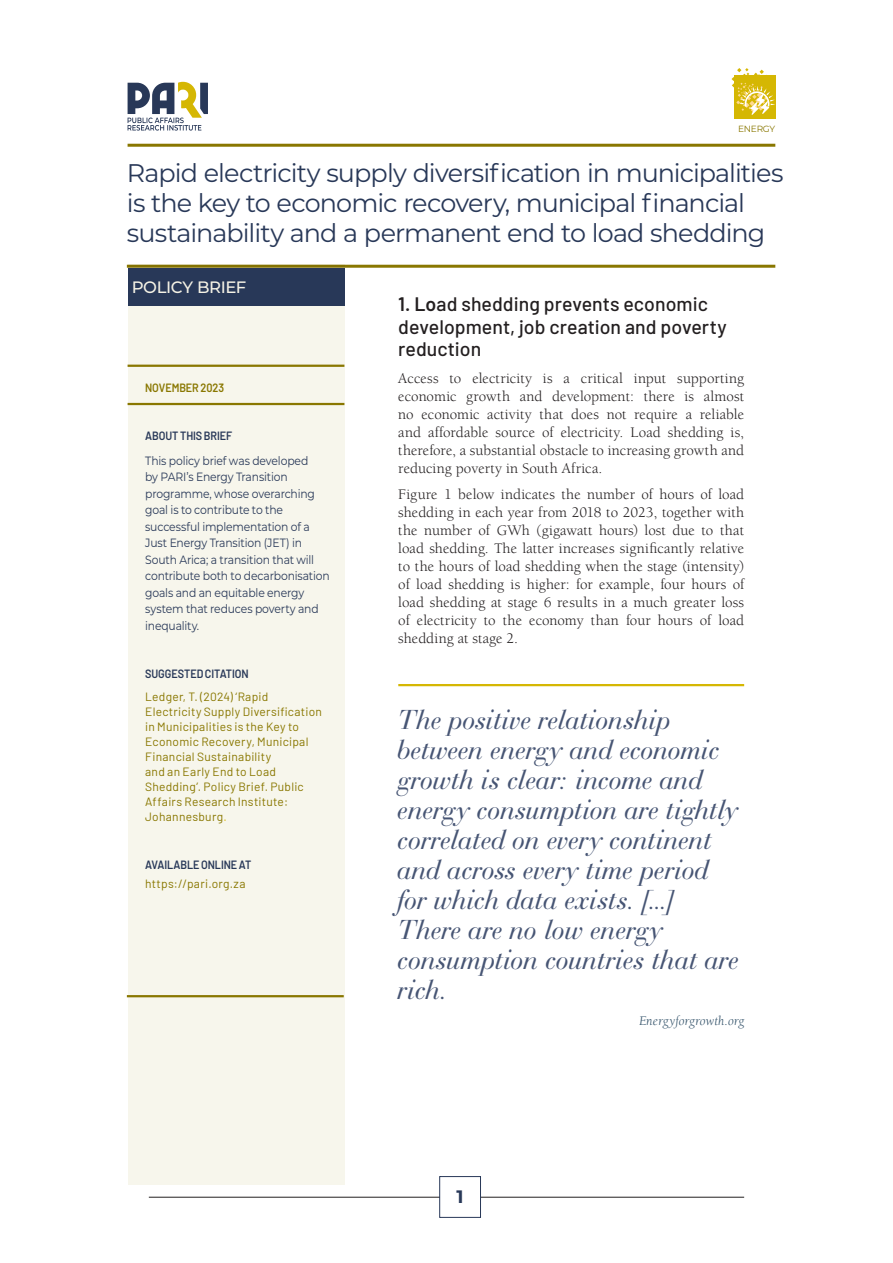
<style>
.page{position:relative;width:893px;height:1263px;background:#fff}
.page>*{position:absolute;margin:0;border:0;box-sizing:border-box;transform-origin:0 0}
.t1{font:italic 28.8px/30px "Bauer Bodoni BT";letter-spacing:.015em;color:#475574}
.t2{font:25.5px/30px "Montserrat";letter-spacing:-.035em;color:#283858}
.t3{font:500 19.5px/22.5px "Barlow";color:#231f20}
.t4{font:700 18px "Montserrat";color:#283858}
.t5{font:500 16.5px "Montserrat";letter-spacing:-.02em;color:#f5f2e5}
.t6{font:15px/18px "Berkeley";letter-spacing:.005em;color:#231f20;text-align:justify}
.t7{font:italic 13.5px "Berkeley";color:#35546b}
.t8{font:12px/16.5px "Montserrat";letter-spacing:-.015em;color:#283858;scale:.9 1}
.t9{font:12px/15px "Barlow";letter-spacing:.02em;color:#897700}
.t10{font:600 12px "Barlow";letter-spacing:-.005em;color:#283858;scale:.9 1}
.t11{font:600 12px "Barlow";letter-spacing:-.01em;color:#897700;scale:.9 1}
.t12{font:9px "Montserrat";letter-spacing:-.03em;color:#897700}
.s1{color:#d5b703}
.s2{font-weight:600}
</style>
<div class="page">
<hr style="left:149px;top:1197px;width:595px;height:1px;background:#231f20">
<div style="left:440px;top:1176px;width:40px;height:41px;background:#fff"></div>
<div style="left:439px;top:1176px;width:42px;height:42px;border:1px solid #283858"></div>
<hr style="left:398px;top:684px;width:346px;height:2px;background:#d5b703">
<hr style="left:128px;top:144px;width:647px;height:3px;background:#897700">
<hr style="left:127px;top:265px;width:648px;height:3px;background:#897700">
<svg style="left:128px;top:81px;width:80px;height:50px"></svg>
<div style="left:128px;top:265px;width:216px;height:920px;background:#f7f6ec"></div>
<div style="left:128px;top:268px;width:216px;height:37px;background:#283858"></div>
<hr style="left:128px;top:365px;width:216px;height:2px;background:#897700">
<hr style="left:128px;top:403px;width:216px;height:2px;background:#897700">
<hr style="left:127px;top:995px;width:217px;height:2px;background:#897700">
<div style="left:734px;top:75px;width:41px;height:44px;background:#d5b703"></div>
<svg style="left:731px;top:68px;width:44px;height:47px"></svg>
<p class="t12" style="left:738px;top:123px;width:39px">ENERGY</p>
<h2 class="t2" style="left:127px;top:157px;width:658px">Rapid electricity supply diversification in municipalities is the key to economic recovery, municipal financial sustainability and a permanent end to load shedding</h2>
<p class="t5" style="left:132px;top:276px;width:116px">POLICY BRIEF</p>
<p class="t11" style="left:145px;top:378px;width:89px">NOVEMBER 2023</p>
<p class="t10" style="left:145px;top:426px;width:98px">ABOUT THIS BRIEF</p>
<p class="t8" style="left:145px;top:452px;width:207px">This policy brief was developed<br>by PARI’s Energy Transition programme, whose overarching goal is to contribute to the successful implementation of a<br>Just Energy Transition (JET) in<br>South Arica; a transition that will contribute both to decarbonisation goals and an equitable energy system that reduces poverty and inequality.</p>
<p class="t10" style="left:145px;top:664px;width:117px">SUGGESTED CITATION</p>
<p class="t9" style="left:145px;top:688px;width:178px">Ledger, T. (2024) ‘Rapid<br>Electricity Supply Diversification in Municipalities is the Key to<br>Economic Recovery, Municipal<br>Financial Sustainability<br>and an Early End to Load<br>Shedding’. Policy Brief. Public<br>Affairs Research Institute:<br>Johannesburg<span class="s1">.</span></p>
<p class="t10" style="left:145px;top:856px;width:120px">AVAILABLE ONLINE AT</p>
<p class="t9" style="left:145px;top:876px;width:102px">https://pari.org.za</p>
<h3 class="t3" style="left:398px;top:292px;width:330px"><span class="s2">1. Lo</span>ad shedding prevents economic development, job creation and poverty reduction</h3>
<p class="t6" style="left:398px;top:370px;width:347px">Access to electricity is a critical input supporting economic growth and development: there is almost no economic activity that does not require a reliable and affordable source of electricity. Load shedding is, therefore, a substantial obstacle to increasing growth and reducing poverty in South Africa.</p>
<p class="t6" style="left:398px;top:486px;width:347px">Figure 1 below indicates the number of hours of load shedding in each year from 2018 to 2023, together with the number of GWh (gigawatt hours) lost due to that load shedding. The latter increases significantly relative to the hours of load shedding when the stage (intensity) of load shedding is higher: for example, four hours of load shedding at stage 6 results in a much greater loss of electricity to the economy than four hours of load shedding at stage 2.</p>
<p class="t1" style="left:398px;top:704px;width:342px">The positive relationship between energy and economic growth is clear: income and energy consumption are tightly correlated on every continent and across every time period for which data exists. [...]<br>There are no low energy consumption countries that are rich.</p>
<p class="t7" style="left:639px;top:1014px;width:107px">Energyforgrowth.org</p>
<p class="t4" style="left:457px;top:1183px;width:9px">1</p>
</div>
